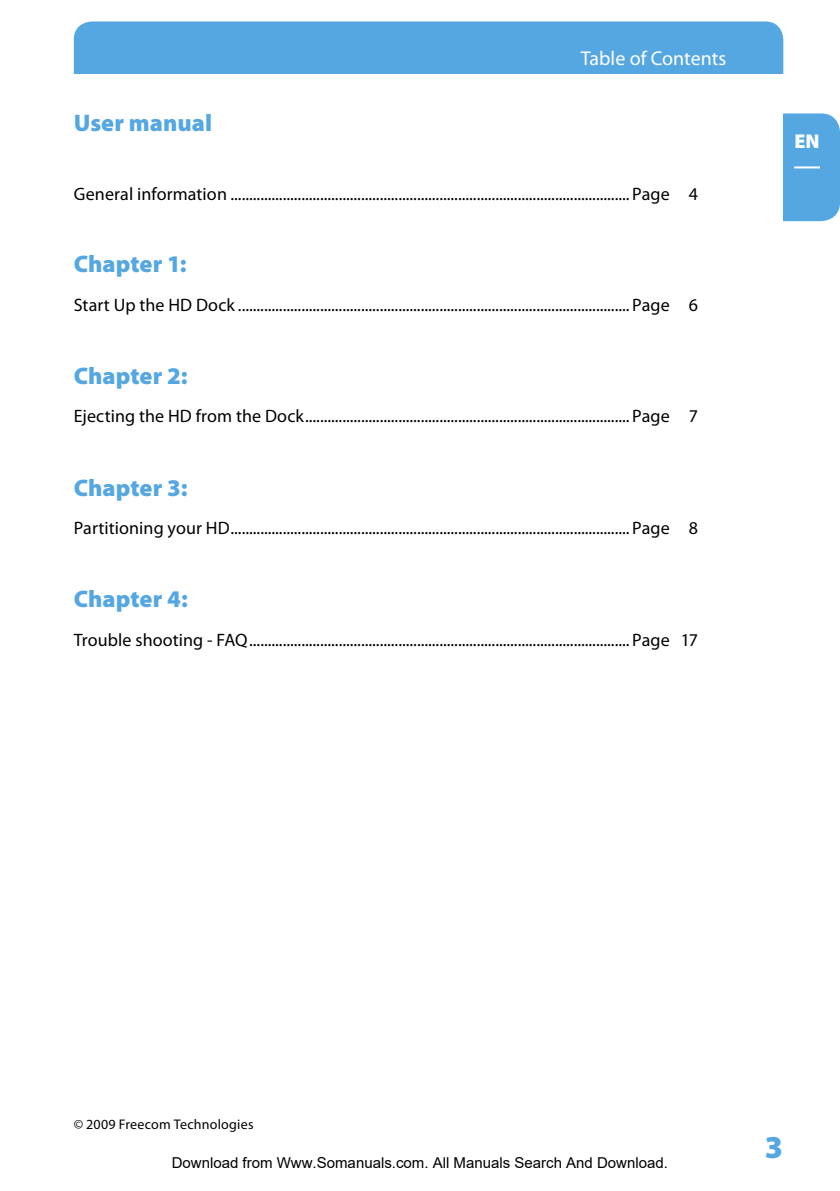
<style>
.page{position:relative;width:840px;height:1191px;background:#fff}
.page>*{position:absolute;margin:0;border:0;box-sizing:border-box;transform-origin:0 0}
.t1{font:900 24px "Myriad Pro";color:#55a7e2}
.t2{font:20px "Myriad Pro";color:#fff}
.t3{font:900 20px "Myriad Pro";color:#fff}
.t4{font:18px "Myriad Pro";letter-spacing:.005em;color:#000}
.t5{font:15px "Arial";color:#000}
.t6{font:14px "Myriad Pro";letter-spacing:.015em;color:#000}
</style>
<div class="page">
<div style="left:74px;top:22px;width:708px;height:52px;background:#55a7e2"></div>
<div style="left:783px;top:113px;width:56px;height:108px;background:#55a7e2"></div>
<hr style="left:793px;top:166px;width:26px;height:2px;background:#fff">
<h1 class="t1" style="left:74px;top:107px;width:140px">User manual</h1>
<p class="t2" style="left:580px;top:46px;width:147px">Table of Contents</p>
<p class="t4" style="left:74px;top:183px;width:625px">General information ........................................................................................................... Page 4</p>
<h1 class="t1" style="left:74px;top:248px;width:114px">Chapter 1:</h1>
<p class="t4" style="left:74px;top:293px;width:625px">Start Up the HD Dock ......................................................................................................... Page 6</p>
<h1 class="t1" style="left:74px;top:359px;width:115px">Chapter 2:</h1>
<p class="t4" style="left:74px;top:405px;width:625px">Ejecting the HD from the Dock....................................................................................... Page 7</p>
<h1 class="t1" style="left:74px;top:471px;width:115px">Chapter 3:</h1>
<p class="t4" style="left:74px;top:517px;width:625px">Partitioning your HD........................................................................................................... Page 8</p>
<h1 class="t1" style="left:74px;top:583px;width:115px">Chapter 4:</h1>
<p class="t4" style="left:74px;top:628px;width:625px">Trouble shooting - FAQ...................................................................................................... Page 17</p>
<p class="t3" style="left:794px;top:128px;width:27px">EN</p>
<p class="t6" style="left:74px;top:1115px;width:181px">© 2009 Freecom Technologies</p>
<p class="t5" style="left:172px;top:1154px;width:497px">Download from Www.Somanuals.com. All Manuals Search And Download.</p>
</div>
